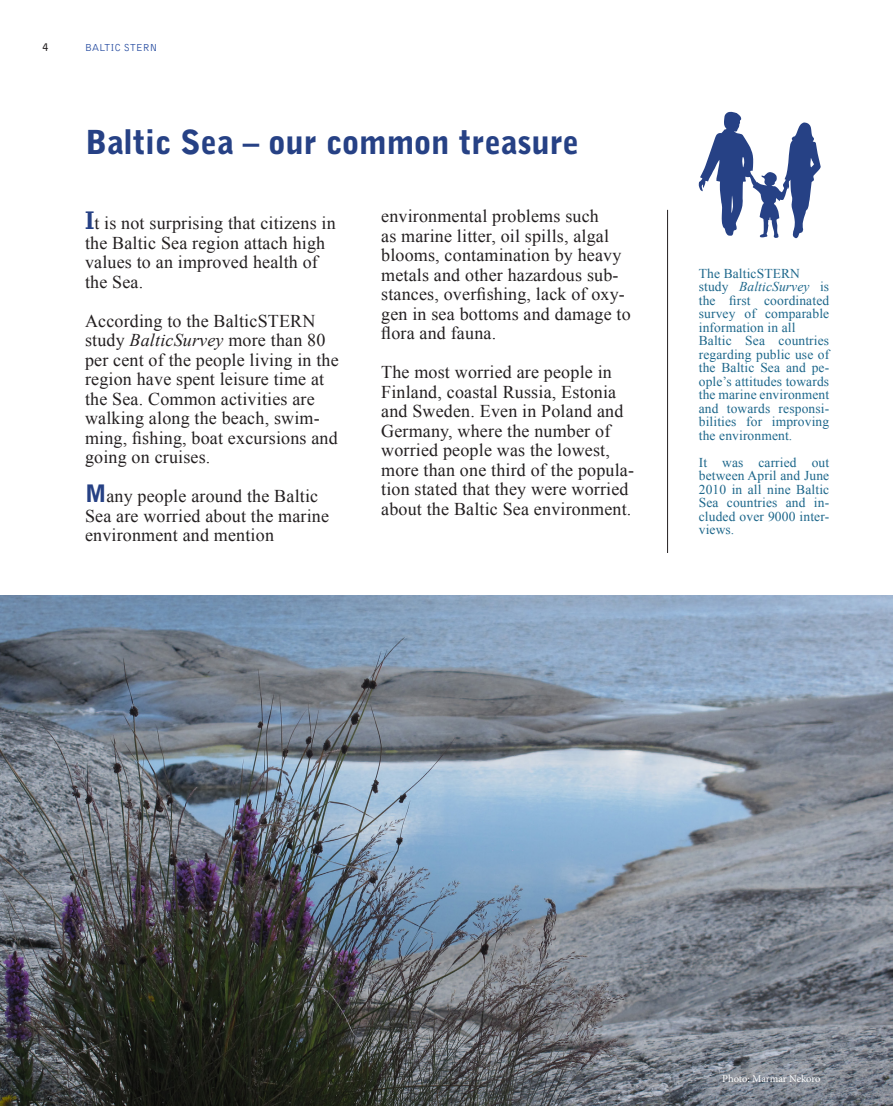
<style>
.page{position:relative;width:893px;height:1106px;background:#fff}
.page>*{position:absolute;margin:0;border:0;box-sizing:border-box;transform-origin:0 0}
.t1{font:900 33px "Bell Gothic BT";color:#264185}
.t2{font:18px/19.5px "Times New Roman";letter-spacing:.01em;color:#231f20}
.t3{font:13.5px/13.5px "Times New Roman";letter-spacing:.01em;color:#1d678b;text-align:justify}
.t4{font:10.5px "Minion Pro";letter-spacing:-.01em;color:#fff}
.t5{font:10.5px "Bell Gothic BT";color:#23499f}
.t6{font:700 10.5px "Bell Gothic BT";color:#231f20}
.s1{font-family:"Bell Gothic BT";font-weight:900;font-size:24px;color:#264185}
.s2{font-style:italic}
</style>
<div class="page">
<img style="left:0;top:595px;width:892px;height:511px">
<hr style="left:667px;top:210px;width:1px;height:343px;background:#231f20">
<svg style="left:699px;top:112px;width:122px;height:126px"></svg>
<p class="t6" style="left:43px;top:40px;width:7px">4</p>
<p class="t5" style="left:85px;top:41px;width:74px">BALTIC STERN</p>
<p class="t1" style="left:85px;top:122px;width:496px">Baltic Sea – our common treasure</p>
<p class="t2" style="left:85px;top:213px;width:252px"><span class="s1">I</span>t is not surprising that citizens in the Baltic Sea region attach high values to an improved health of the Sea.</p>
<p class="t2" style="left:85px;top:311px;width:255px">According to the BalticSTERN study <span class="s2">BalticSurvey</span> more than 80 per cent of the people living in the region have spent leisure time at the Sea. Common activities are walking along the beach, swim&shy;ming, fishing, boat excursions and going on cruises.</p>
<p class="t2" style="left:85px;top:486px;width:246px"><span class="s1">M</span>any people around the Baltic<br>Sea are worried about the marine environment and mention</p>
<p class="t2" style="left:381px;top:206px;width:251px">environmental problems such<br>as marine litter, oil spills, algal blooms, contamination by heavy metals and other hazardous sub&shy;stances, overfishing, lack of oxy&shy;gen in sea bottoms and damage to flora and fauna.</p>
<p class="t2" style="left:381px;top:362px;width:254px">The most worried are people in<br>Finland, coastal Russia, Estonia and Sweden. Even in Poland and<br>Germany, where the number of worried people was the lowest, more than one third of the popula&shy;tion stated that they were worried about the Baltic Sea environment.</p>
<p class="t3" style="left:699px;top:266px;width:103px">The BalticSTERN</p>
<p class="t3" style="left:699px;top:279px;width:132px">study <span class="s2">BalticSurvey</span> is the first coordinated survey of comparable information in all</p>
<p class="t3" style="left:699px;top:333px;width:132px">Baltic Sea countries regarding public use of the Baltic Sea and pe&shy;ople’s attitudes towards the marine environment and towards responsi&shy;bilities for improving the environment.</p>
<p class="t3" style="left:699px;top:455px;width:132px">It was carried out between April and June 2010 in all nine Baltic Sea countries and in&shy;cluded over 9000 inter&shy;views.</p>
<p class="t4" style="left:722px;top:1072px;width:100px">Photo: Marmar Nekoro</p>
</div>
